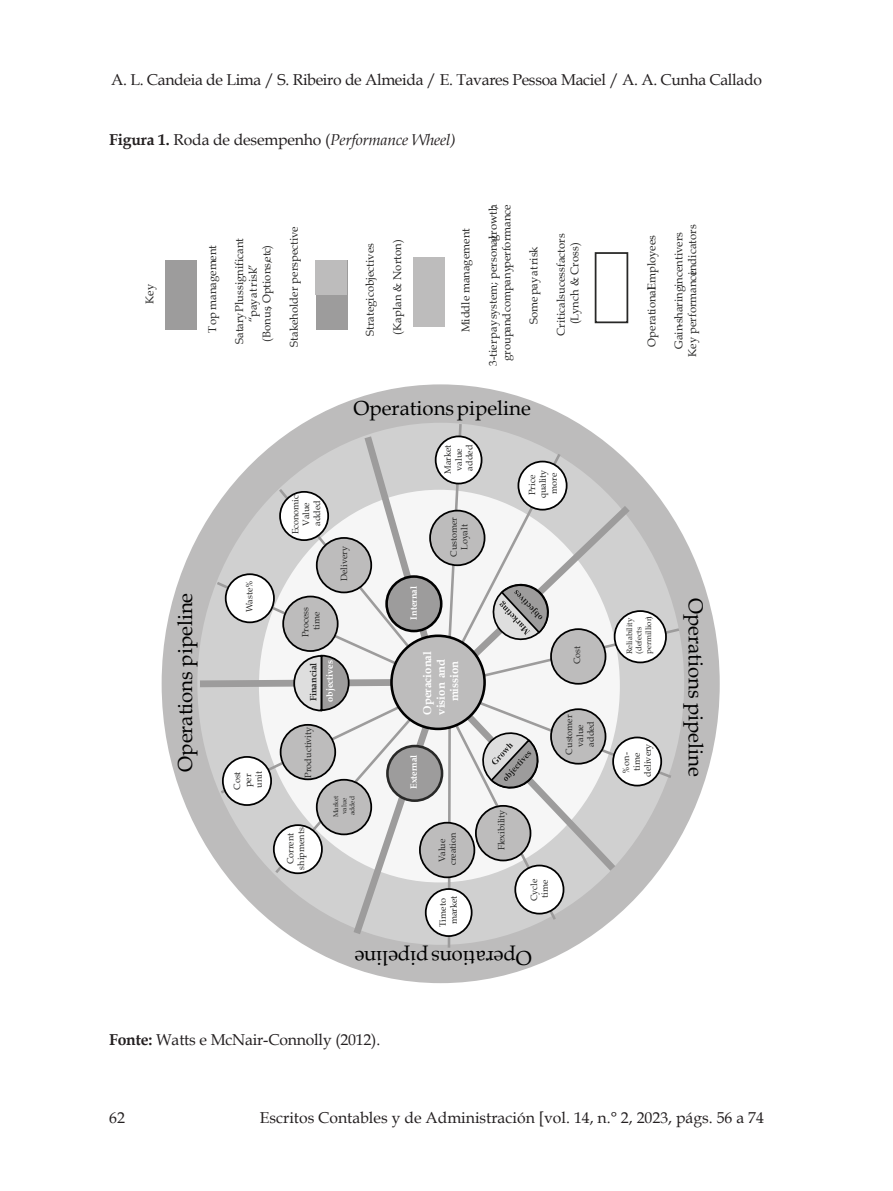
<style>
.page{position:relative;width:893px;height:1191px;background:#fff}
.page>*{position:absolute;margin:0;border:0;box-sizing:border-box;transform-origin:0 0}
.t1{font:20.3px "Book Antiqua";color:#000}
.mpiefig1{font:15.75px "Book Antiqua";letter-spacing:-.01em;color:#231f20}
.mpiefig2{font:15.75px "Book Antiqua";letter-spacing:-.01em;color:#231f20}
.t2{font:11.2px/13.7px "Book Antiqua";color:#282827;text-align:center}
.t3{font:700 11.2px "Book Antiqua";color:#fff}
.t4{font:9.1px/10.8px "Book Antiqua";color:#282827;text-align:center}
.t5{font:700 9.1px/16.3px "Book Antiqua";letter-spacing:.005em;color:#fff}
.t6{font:7.88px/9.5px "Book Antiqua";color:#282827}
.t7{font:6.83px/8.2px "Book Antiqua";letter-spacing:-.005em;color:#282827}
.s1{font-weight:700}
.s2{font-style:italic}
.s3{color:#282827}
</style>
<div class="page">
<div style="left:162px;top:384px;width:558px;height:599px;background:#bdbcbc;border-radius:50%"></div>
<div style="left:259px;top:490px;width:361px;height:392px;background:#f6f6f6;border-radius:50%"></div>
<div style="left:436px;top:436px;width:46px;height:47px;background:#fff;border-radius:50%"></div>
<div style="left:435px;top:435px;width:47px;height:49px;border:2px solid #000;border-radius:50%"></div>
<div style="left:430px;top:510px;width:55px;height:55px;background:#bdbcbc;border-radius:50%"></div>
<svg style="left:387px;top:576px;width:54px;height:55px"></svg>
<div style="left:385px;top:575px;width:57px;height:57px;border:3px solid #000;border-radius:50%"></div>
<svg style="left:387px;top:746px;width:55px;height:54px"></svg>
<div style="left:386px;top:744px;width:57px;height:58px;border:3px solid #282827;border-radius:50%"></div>
<div style="left:420px;top:822px;width:54px;height:55px;background:#bdbcbc;border-radius:50%"></div>
<div style="left:391px;top:636px;width:94px;height:93px;background:#bdbcbc;border-radius:50%"></div>
<div style="left:426px;top:889px;width:46px;height:47px;background:#fff;border-radius:50%"></div>
<div style="left:165px;top:260px;width:31px;height:69px;background:#9d9c9c"></div>
<div style="left:413px;top:257px;width:32px;height:70px;background:#bdbcbc"></div>
<div style="left:595px;top:252px;width:33px;height:71px;border:2px solid #282827"></div>
<svg style="left:193px;top:429px;width:242px;height:512px"></svg>
<svg style="left:446px;top:698px;width:228px;height:252px"></svg>
<svg style="left:447px;top:421px;width:235px;height:259px"></svg>
<div style="left:316px;top:260px;width:32px;height:69px;background:#9d9c9c"></div>
<div style="left:315px;top:260px;width:32px;height:34px;background:#bdbcbc"></div>
<h2 class="mpiefig1" style="left:111px;top:69px;width:652px">A. L. Candeia de Lima / S. Ribeiro de Almeida / E. Tavares Pessoa Maciel / A. A. Cunha Callado</h2>
<p class="mpiefig1" style="left:109px;top:129px;width:348px"><span class="s1">Figura 1.</span> Roda de desempenho (<span class="s2">Performance Wheel)</span></p>
<p class="t2" style="left:143px;top:304px;width:21px;rotate:-90deg">Key</p>
<p class="t2" style="left:205px;top:332px;width:89px;rotate:-90deg">Top management</p>
<p class="t2" style="left:232px;top:344px;width:107px;rotate:-90deg">SataryPlussignificant “payatrisk”<br>(Bonus, Options,etc)</p>
<p class="t2" style="left:287px;top:347px;width:122px;rotate:-90deg">Stakeholder perspective</p>
<p class="t2" style="left:363px;top:336px;width:94px;rotate:-90deg">Strategicobjectives</p>
<p class="t2" style="left:390px;top:334px;width:96px;rotate:-90deg">(Kaplan &amp; Norton)</p>
<p class="t2" style="left:459px;top:332px;width:106px;rotate:-90deg">Middle management</p>
<p class="t2" style="left:486px;top:366px;width:163px;rotate:-90deg">3-tierpaysystem; personal growth; groupandcompanyperformance</p>
<p class="t2" style="left:527px;top:324px;width:79px;rotate:-90deg">Somepayatrisk</p>
<p class="t1" style="left:354px;top:394px;width:179px">Operationspipeline</p>
<p class="t2" style="left:554px;top:336px;width:104px;rotate:-90deg">Criticalsucessfactors (Lynch &amp; Cross)</p>
<p class="t2" style="left:644px;top:346px;width:113px;rotate:-90deg">OperationalEmployees</p>
<p class="t2" style="left:672px;top:357px;width:134px;rotate:-90deg">Gain-sharingincentivers<br>Key performanceindicators</p>
<p class="t1" style="left:171px;top:771px;width:180px;rotate:-90deg">Operations pipeline</p>
<p class="t4" style="left:244px;top:612px;width:34px;rotate:-90deg">Waste%</p>
<p class="t4" style="left:231px;top:790px;width:20px;text-align:left;rotate:-90deg">Cost per unit</p>
<p class="t4" style="left:290px;top:534px;width:41px;rotate:-90deg">Economic<br>Value added</p>
<p class="t4" style="left:300px;top:637px;width:31px;rotate:-90deg">Process time</p>
<p class="t4" style="left:338px;top:581px;width:36px;rotate:-90deg">Delivery</p>
<p class="t5" style="left:305px;top:702px;width:44px;rotate:-90deg"><span class="s3">Financial </span>objectives</p>
<p class="t4" style="left:302px;top:777px;width:52px;rotate:-90deg">Productivity</p>
<p class="t4" style="left:285px;top:869px;width:43px;rotate:-90deg">Corrent shipments</p>
<p class="t7" style="left:332px;top:817px;width:23px;rotate:-90deg">Market value added</p>
<p class="t4" style="left:442px;top:474px;width:31px;rotate:-90deg">Market value added</p>
<p class="t5" style="left:406px;top:619px;width:35px;rotate:-90deg">Internal</p>
<p class="t4" style="left:448px;top:557px;width:41px;rotate:-90deg">Customer<br>Loyalt</p>
<p class="t3" style="left:420px;top:714px;width:65px;rotate:-90deg">Operacional</p>
<p class="t3" style="left:433px;top:714px;width:57px;rotate:-90deg">vision and</p>
<p class="t3" style="left:447px;top:701px;width:42px;rotate:-90deg">mission</p>
<p class="t5" style="left:406px;top:789px;width:36px;rotate:-90deg">External</p>
<p class="t4" style="left:436px;top:865px;width:34px;rotate:-90deg">Value creation</p>
<p class="t4" style="left:437px;top:927px;width:33px;text-align:left;rotate:-90deg">Timeto market</p>
<p class="t4" style="left:526px;top:498px;width:30px;rotate:-90deg">Price quality more</p>
<p class="t4" style="left:496px;top:850px;width:42px;rotate:-90deg">Flexibility</p>
<p class="t4" style="left:528px;top:901px;width:24px;rotate:-90deg">Cycle time</p>
<p class="t1" style="left:532px;top:971px;width:179px;rotate:-180deg">Op re ations p pi eline</p>
<p class="t4" style="left:571px;top:664px;width:20px;rotate:-90deg">Cost</p>
<p class="t4" style="left:563px;top:754px;width:41px;rotate:-90deg">Customer value added</p>
<p class="mpiefig2" style="left:109px;top:1028px;width:273px"><span class="s1">Fonte:</span> Watts e McNair-Connolly (2012).</p>
<p class="t6" style="left:624px;top:654px;width:39px;rotate:-90deg">Reliability (defects permillion)</p>
<p class="t4" style="left:620px;top:774px;width:23px;rotate:-90deg">%on-</p>
<p class="t4" style="left:631px;top:771px;width:20px;rotate:-90deg">time</p>
<p class="t4" style="left:642px;top:776px;width:35px;rotate:-90deg">delivery</p>
<p class="t1" style="left:710px;top:597px;width:180px;rotate:90deg">Operations pipeline</p>
<h2 class="mpiefig1" style="left:109px;top:1106px;width:17px">62</h2>
<h2 class="mpiefig1" style="left:260px;top:1106px;width:506px">Escritos Contables y de Administración [vol. 14, n.° 2, 2023, págs. 56 a 74</h2>
</div>
